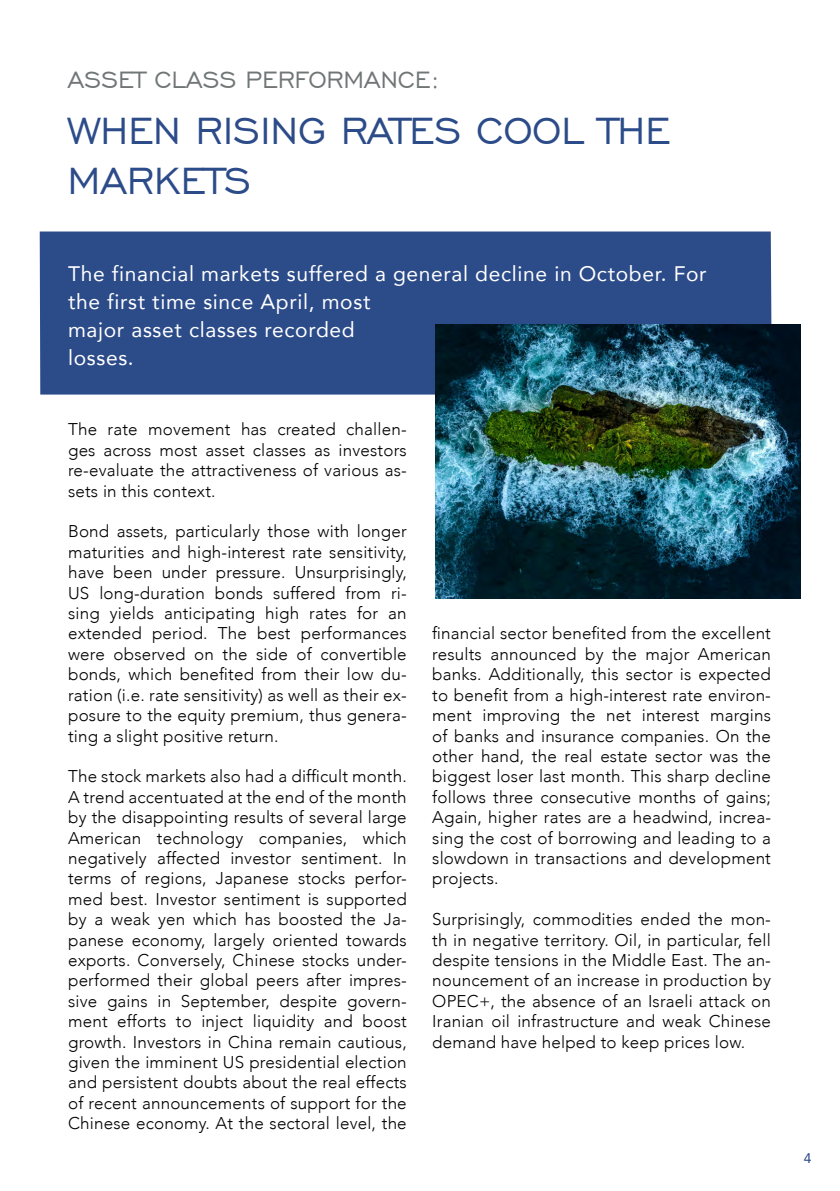
<style>
.page{position:relative;width:840px;height:1191px;background:#fff}
.page>*{position:absolute;margin:0;border:0;box-sizing:border-box;transform-origin:0 0}
.t1{font:48px/50px "Engravers Gothic BT";letter-spacing:-.01em;color:#2c4b89;scale:.96 1}
.t2{font:30px "Engravers Gothic BT";letter-spacing:-.01em;color:#707576;scale:.96 1}
.t3{font:21px/28px "Avenir";letter-spacing:.03em;color:#fff}
.t4{font:300 17px/20.4px "Avenir";letter-spacing:.01em;color:#000;text-align:justify}
.t5{font:14px "Avenir";color:#2c4b89}
</style>
<div class="page">
<div style="left:40px;top:231px;width:731px;height:163px;background:#2c4b89"></div>
<img style="left:435px;top:325px;width:364px;height:273px">
<h2 class="t2" style="left:67px;top:63px;width:389px">ASSET CLASS PERFORMANCE:</h2>
<h1 class="t1" style="left:67px;top:104px;width:629px">WHEN RISING RATES COOL THE<br>MARKETS</h1>
<p class="t3" style="left:68px;top:259px;width:639px">The financial markets suffered a general decline in October. For the first time since April, most<br>major asset classes recorded<br>losses.</p>
<p class="t4" style="left:68px;top:419px;width:340px">The rate movement has created challen&shy;ges across most asset classes as investors re-evaluate the attractiveness of various as&shy;sets in this context.</p>
<p class="t4" style="left:68px;top:521px;width:340px">Bond assets, particularly those with longer maturities and high-interest rate sensitivity, have been under pressure. Unsurprisingly, US long-duration bonds suffered from ri&shy;sing yields anticipating high rates for an extended period. The best performances were observed on the side of convertible bonds, which benefited from their low du&shy;ration (i.e. rate sensitivity) as well as their ex&shy;posure to the equity premium, thus genera&shy;ting a slight positive return.</p>
<p class="t4" style="left:68px;top:766px;width:340px">The stock markets also had a difficult month.<br>A trend accentuated at the end of the month by the disappointing results of several large American technology companies, which negatively affected investor sentiment. In terms of regions, Japanese stocks perfor&shy;med best. Investor sentiment is supported by a weak yen which has boosted the Ja&shy;panese economy, largely oriented towards exports. Conversely, Chinese stocks under&shy;performed their global peers after impres&shy;sive gains in September, despite govern&shy;ment efforts to inject liquidity and boost growth. Investors in China remain cautious, given the imminent US presidential election and persistent doubts about the real effects of recent announcements of support for the Chinese economy. At the sectoral level, the</p>
<p class="t4" style="left:432px;top:623px;width:340px">financial sector benefited from the excellent results announced by the major American banks. Additionally, this sector is expected to benefit from a high-interest rate environ&shy;ment improving the net interest margins of banks and insurance companies. On the other hand, the real estate sector was the biggest loser last month. This sharp decline follows three consecutive months of gains; Again, higher rates are a headwind, increa&shy;sing the cost of borrowing and leading to a slowdown in transactions and development projects.</p>
<p class="t4" style="left:432px;top:909px;width:340px">Surprisingly, commodities ended the mon&shy;th in negative territory. Oil, in particular, fell despite tensions in the Middle East. The an&shy;nouncement of an increase in production by OPEC+, the absence of an Israeli attack on Iranian oil infrastructure and weak Chinese demand have helped to keep prices low.</p>
<p class="t5" style="left:803px;top:1146px;width:9px">4</p>
</div>
